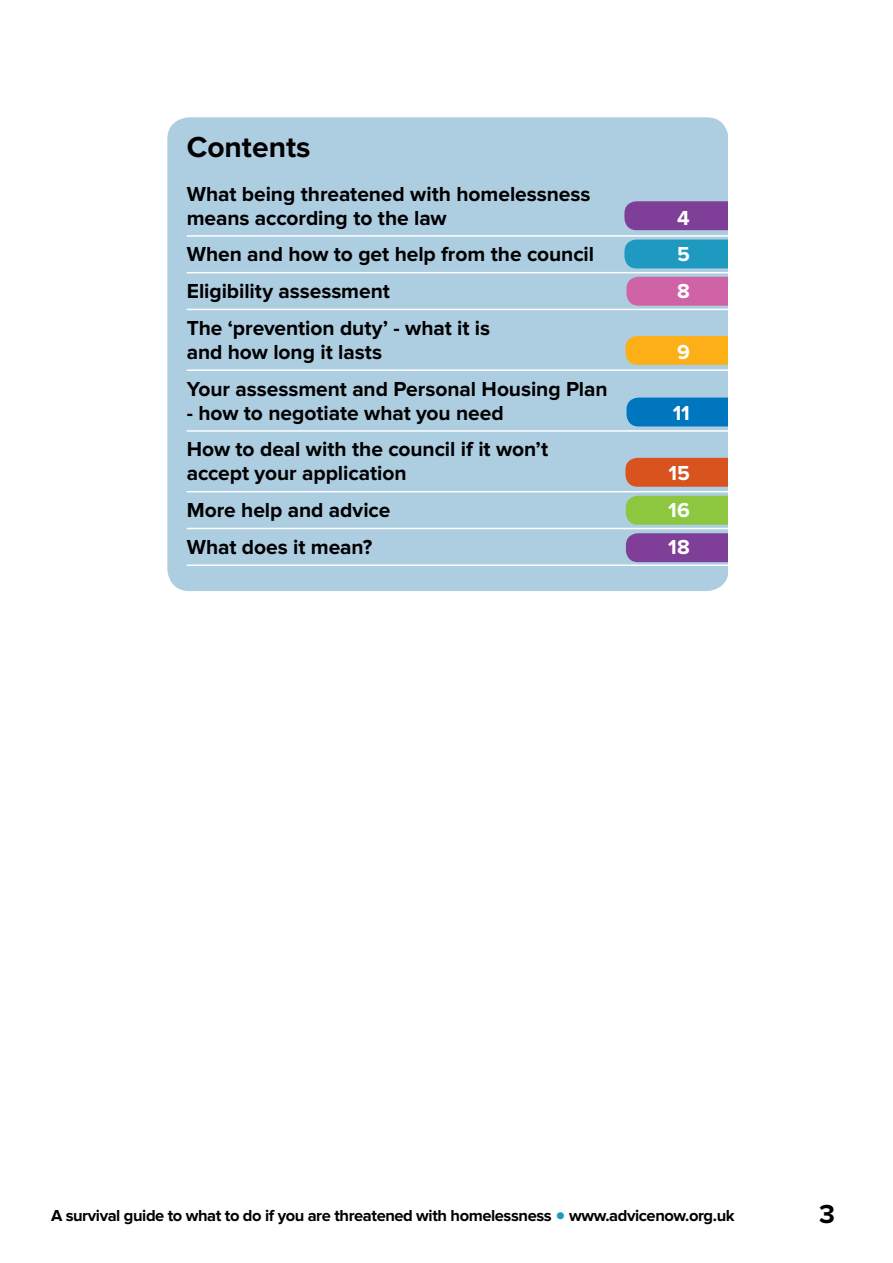
<style>
.page{position:relative;width:893px;height:1263px;background:#fff}
.page>*{position:absolute;margin:0;border:0;box-sizing:border-box;transform-origin:0 0}
.t1{font:700 30px "Proxima Nova";color:#000}
.t2{font:700 27px "Proxima Nova";color:#000}
.t3{font:700 21px/24px "Proxima Nova";letter-spacing:-.005em;color:#000}
.t4{font:700 21px "Proxima Nova";letter-spacing:.005em;color:#fff}
.t5{font:700 16.5px "Proxima Nova";letter-spacing:-.025em;color:#000}
.s1{font-size:30px;color:#1e9ac1}
</style>
<div class="page">
<div style="left:167px;top:117px;width:562px;height:474px;background:#adcde1;border-radius:22px"></div>
<div style="left:624px;top:201px;width:119px;height:29px;background:#7f3f98;border-radius:12px"></div>
<div style="left:624px;top:240px;width:119px;height:28px;background:#1e9ac1;border-radius:12px"></div>
<div style="left:626px;top:277px;width:120px;height:29px;background:#d063a5;border-radius:12px"></div>
<div style="left:625px;top:336px;width:119px;height:29px;background:#fcaf17;border-radius:12px"></div>
<div style="left:626px;top:398px;width:120px;height:28px;background:#0076be;border-radius:12px"></div>
<div style="left:625px;top:458px;width:119px;height:29px;background:#d9531e;border-radius:12px"></div>
<div style="left:626px;top:496px;width:119px;height:29px;background:#8dc63f;border-radius:12px"></div>
<div style="left:626px;top:533px;width:119px;height:29px;background:#7f3f98;border-radius:12px"></div>
<hr style="left:187px;top:235px;width:553px;height:2px;background:#fff">
<hr style="left:187px;top:272px;width:553px;height:1px;background:#fff">
<hr style="left:187px;top:309px;width:553px;height:1px;background:#fff">
<hr style="left:187px;top:369px;width:553px;height:2px;background:#fff">
<hr style="left:187px;top:430px;width:553px;height:2px;background:#fff">
<hr style="left:187px;top:491px;width:553px;height:1px;background:#fff">
<hr style="left:187px;top:528px;width:553px;height:1px;background:#fff">
<hr style="left:187px;top:564px;width:553px;height:2px;background:#fff">
<svg style="left:729px;top:201px;width:17px;height:361px"></svg>
<h1 class="t1" style="left:187px;top:134px;width:125px">Contents</h1>
<p class="t3" style="left:187px;top:182px;width:405px">What being threatened with homelessness means according to the law</p>
<p class="t4" style="left:677px;top:208px;width:14px">4</p>
<p class="t3" style="left:187px;top:243px;width:409px">When and how to get help from the council</p>
<p class="t4" style="left:677px;top:245px;width:14px">5</p>
<p class="t3" style="left:187px;top:280px;width:205px">Eligibility assessment</p>
<p class="t4" style="left:677px;top:281px;width:14px">8</p>
<p class="t3" style="left:187px;top:317px;width:305px">The ‘prevention duty’ - what it is and how long it lasts</p>
<p class="t4" style="left:677px;top:342px;width:14px">9</p>
<p class="t3" style="left:187px;top:377px;width:422px">Your assessment and Personal Housing Plan</p>
<p class="t3" style="left:187px;top:401px;width:319px">- how to negotiate what you need</p>
<p class="t4" style="left:673px;top:403px;width:19px">11</p>
<p class="t3" style="left:187px;top:438px;width:363px">How to deal with the council if it won’t accept your application</p>
<p class="t4" style="left:668px;top:464px;width:23px">15</p>
<p class="t3" style="left:187px;top:499px;width:205px">More help and advice</p>
<p class="t4" style="left:668px;top:500px;width:23px">16</p>
<p class="t3" style="left:187px;top:536px;width:187px">What does it mean?</p>
<p class="t4" style="left:668px;top:537px;width:23px">18</p>
<p class="t5" style="left:51px;top:1208px;width:685px">A survival guide to what to do if you are threatened with homelessness <span class="s1">•</span> www.advicenow.org.uk</p>
<p class="t2" style="left:819px;top:1202px;width:17px">3</p>
</div>
